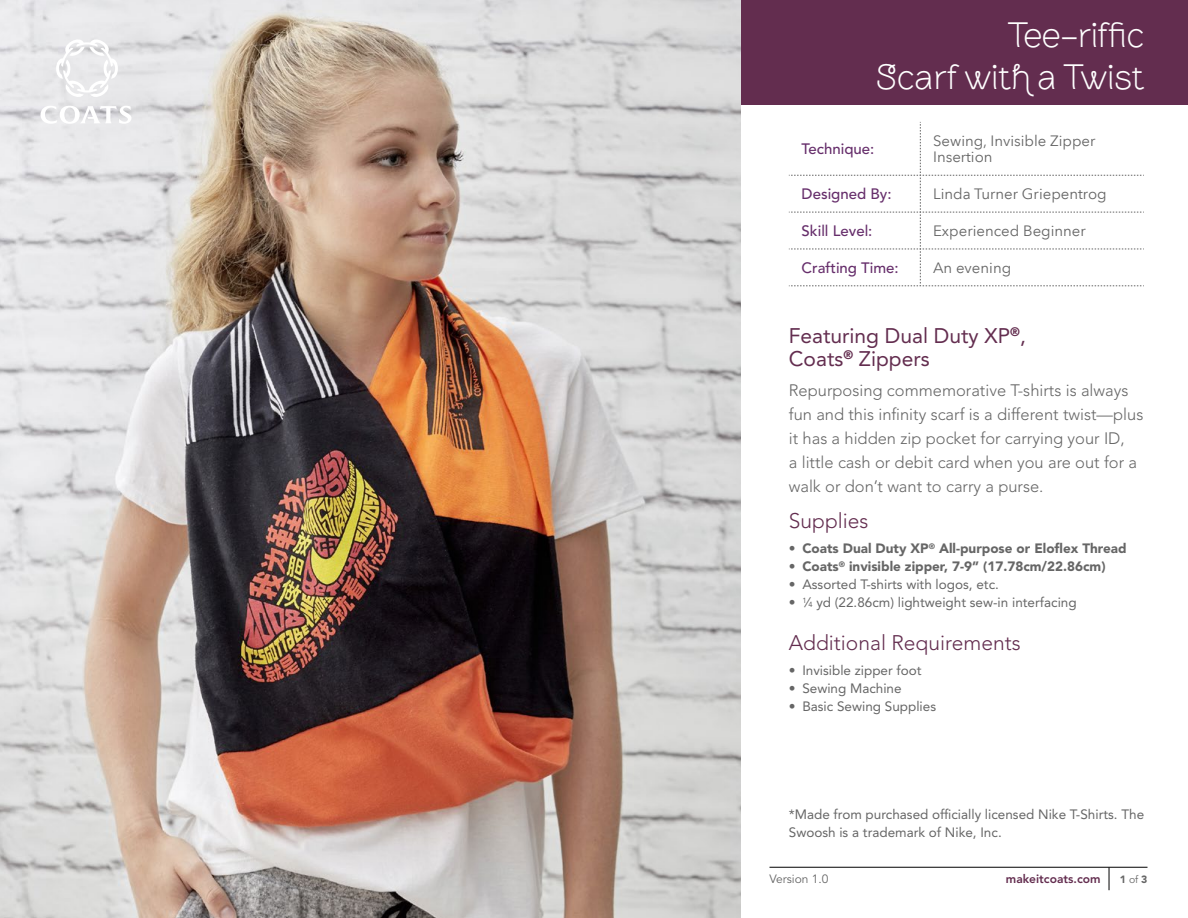
<style>
.page{position:relative;width:1188px;height:918px;background:#fff}
.page>*{position:absolute;margin:0;border:0;box-sizing:border-box;transform-origin:0 0}
.t1{font:300 36px/42px "Brownstone Sans";color:#fff;text-align:right}
.t2{font:21px/22.5px "Avenir LT Std";color:#632d4f}
.t3{font:300 21px "Avenir LT Std";color:#632d4f}
.t4{font:300 16.5px/24px "Avenir LT Std";color:#666}
.t5{font:15px/16.5px "Avenir Next LT Pro";color:#666}
.t6{font:500 15px "Avenir LT Std";color:#662e6b}
.t7{font:13.5px/18px "Avenir LT Std";color:#666}
.t8{font:900 13.5px "Avenir LT Std";color:#666}
.t9{font:800 12px "Avenir LT Std";color:#632d4f}
.t10{font:12px "Avenir LT Std";color:#666}
.t11{font:900 10.5px "Avenir LT Std";color:#666}
.s1{font-weight:900}
.s2{font-size:7.35px}
.s3{font-weight:400}
</style>
<div class="page">
<div style="left:0;top:0;width:1188px;height:105px;background:#632d4f"></div>
<svg style="left:789px;top:122px;width:355px;height:165px"></svg>
<img style="left:0;top:0;width:741px;height:918px">
<svg style="left:40px;top:106px;width:91px;height:18px"></svg>
<svg style="left:56px;top:38px;width:62px;height:60px"></svg>
<svg style="left:1109px;top:868px;width:1px;height:22px"></svg>
<hr style="left:770px;top:867px;width:378px;height:1px;background:#000">
<h1 class="t1" style="left:876px;top:14px;width:270px">Tee-riffic<br>Scarf with a Twist</h1>
<p class="t6" style="left:802px;top:140px;width:74px">Technique:</p>
<p class="t5" style="left:933px;top:133px;width:164px">Sewing, Invisible Zipper<br>Insertion</p>
<p class="t6" style="left:802px;top:185px;width:92px">Designed By:</p>
<p class="t5" style="left:933px;top:186px;width:175px">Linda Turner Griepentrog</p>
<p class="t6" style="left:802px;top:222px;width:72px">Skill Level:</p>
<p class="t5" style="left:933px;top:223px;width:154px">Experienced Beginner</p>
<p class="t6" style="left:802px;top:259px;width:99px">Crafting Time:</p>
<p class="t5" style="left:933px;top:260px;width:80px">An evening</p>
<h2 class="t2" style="left:789px;top:325px;width:239px">Featuring Dual Duty XP<sup>®</sup>,<br>Coats<sup>®</sup> Zippers</h2>
<p class="t4" style="left:789px;top:379px;width:356px">Repurposing commemorative T-shirts is always fun and this infinity scarf is a different twist—plus it has a hidden zip pocket for carrying your ID,<br>a little cash or debit card when you are out for a walk or don’t want to carry a purse.</p>
<h2 class="t3" style="left:789px;top:509px;width:81px">Supplies</h2>
<p class="t8" style="left:789px;top:540px;width:339px">• Coats Dual Duty XP<sup>®</sup> All-purpose or Eloflex Thread</p>
<p class="t8" style="left:789px;top:558px;width:318px">• Coats<sup>®</sup> invisible zipper, 7-9” (17.78cm/22.86cm)</p>
<p class="t7" style="left:789px;top:576px;width:212px"><span class="s1">•</span> Assorted T-shirts with logos, etc.</p>
<p class="t7" style="left:789px;top:594px;width:289px"><span class="s1">•</span> <sup>1</sup>⁄<span class="s2">4</span> yd (22.86cm) lightweight sew-in interfacing</p>
<h2 class="t3" style="left:789px;top:630px;width:233px">Additional Requirements</h2>
<p class="t7" style="left:789px;top:661px;width:134px"><span class="s1">•</span> Invisible zipper foot</p>
<p class="t7" style="left:789px;top:679px;width:114px"><span class="s1">•</span> Sewing Machine</p>
<p class="t7" style="left:789px;top:697px;width:149px"><span class="s1">•</span> Basic Sewing Supplies</p>
<p class="t7" style="left:789px;top:805px;width:357px">*Made from purchased officially licensed Nike T-Shirts. The<br>Swoosh is a trademark of Nike, Inc.</p>
<p class="t10" style="left:770px;top:872px;width:61px">Version 1.0</p>
<p class="t9" style="left:1006px;top:872px;width:96px">makeitcoats.com</p>
<p class="t11" style="left:1120px;top:873px;width:29px">1 <span class="s3">of</span> 3</p>
</div>
